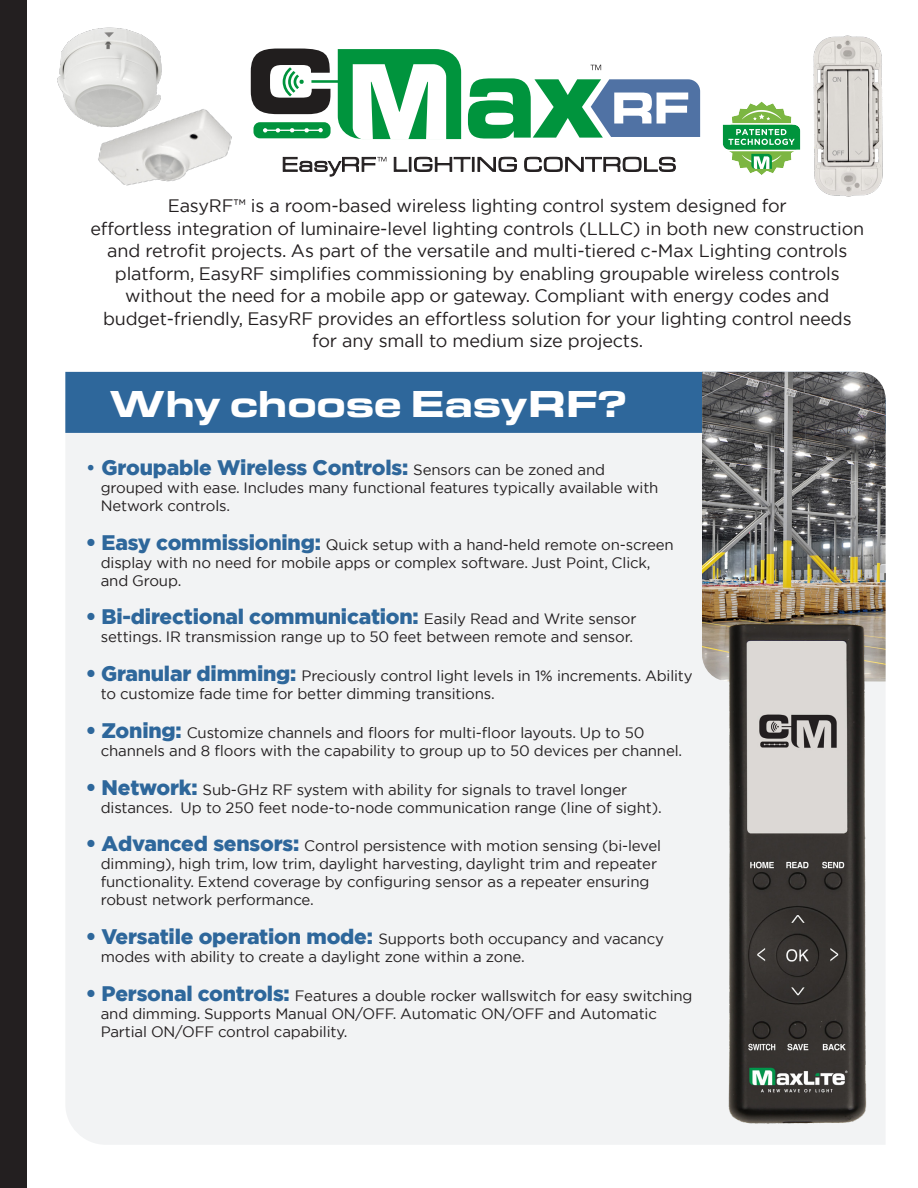
<style>
.page{position:relative;width:918px;height:1188px;background:#fff}
.page>*{position:absolute;margin:0;border:0;box-sizing:border-box;transform-origin:0 0}
.t1{font:900 39px "Eurostile Ext";letter-spacing:-.025em;color:#fff}
.t2{font:900 21px "Gotham";letter-spacing:-.01em;color:#2e679b}
.t3{font:18px/22.5px "Gotham";letter-spacing:-.01em;color:#231f20;text-align:center}
.t4{font:15px/18px "Gotham";letter-spacing:-.01em;color:#231f20}
.s1{font-weight:400}
.s2{font-weight:400;font-size:15px;color:#231f20}
.s3{font-weight:900;font-size:21px;color:#2e679b}
</style>
<div class="page">
<div style="left:66px;top:433px;width:819px;height:712px;background:#f2f3f4"></div>
<div style="left:65px;top:372px;width:637px;height:61px;background:#2e679b"></div>
<div style="left:0;top:0;width:27px;height:1188px;background:#231f20"></div>
<svg style="left:722px;top:101px;width:59px;height:74px"></svg>
<img style="left:98px;top:109px;width:134px;height:77px">
<svg style="left:338px;top:49px;width:123px;height:91px"></svg>
<hr style="left:311px;top:80px;width:36px;height:3px;background:#00943d">
<svg style="left:251px;top:49px;width:79px;height:65px"></svg>
<div style="left:254px;top:122px;width:77px;height:16px;background:#00943d;border-radius:6px"></div>
<hr style="left:264px;top:130px;width:57px;height:1px;background:#fff">
<svg style="left:263px;top:128px;width:4px;height:5px"></svg>
<svg style="left:318px;top:128px;width:5px;height:4px"></svg>
<svg style="left:290px;top:128px;width:5px;height:5px"></svg>
<svg style="left:304px;top:128px;width:5px;height:5px"></svg>
<svg style="left:276px;top:128px;width:4px;height:5px"></svg>
<svg style="left:468px;top:78px;width:232px;height:61px"></svg>
<svg style="left:591px;top:65px;width:10px;height:5px"></svg>
<svg style="left:283px;top:157px;width:103px;height:19px"></svg>
<svg style="left:394px;top:157px;width:123px;height:15px"></svg>
<svg style="left:524px;top:157px;width:152px;height:15px"></svg>
<img style="left:781px;top:35px;width:102px;height:162px">
<img style="left:57px;top:27px;width:107px;height:107px">
<img style="left:702px;top:372px;width:184px;height:309px">
<img style="left:708px;top:594px;width:178px;height:545px">
<p class="t3" style="left:168px;top:194px;width:621px">EasyRF™ is a room-based wireless lighting control system designed for</p>
<p class="t3" style="left:90px;top:217px;width:776px">effortless integration of luminaire-level lighting controls (LLLC) in both new construction and retrofit projects. As part of the versatile and multi-tiered c-Max Lighting controls platform, EasyRF simplifies commissioning by enabling groupable wireless controls without the need for a mobile app or gateway. Compliant with energy codes and budget-friendly, EasyRF provides an effortless solution for your lighting control needs for any small to medium size projects.</p>
<p class="t1" style="left:109px;top:374px;width:520px">Why choose EasyRF?</p>
<p class="t2" style="left:86px;top:453px;width:521px"><span class="s1">•</span> Groupable Wireless Controls: <span class="s2">Sensors can be zoned and</span></p>
<p class="t4" style="left:101px;top:478px;width:559px">grouped with ease. Includes many functional features typically available with<br>Network controls.</p>
<p class="t4" style="left:101px;top:535px;width:575px;text-indent:-15px"><span class="s3">• Easy commissioning:</span> Quick setup with a hand-held remote on-screen display with no need for mobile apps or complex software. Just Point, Click, and Group.</p>
<p class="t2" style="left:86px;top:603px;width:552px">• Bi-directional communication: <span class="s2">Easily Read and Write sensor</span></p>
<p class="t4" style="left:101px;top:628px;width:534px">settings. IR transmission range up to 50 feet between remote and sensor.</p>
<p class="t4" style="left:101px;top:666px;width:594px;text-indent:-15px"><span class="s3">• Granular dimming:</span> Preciously control light levels in 1% increments. Ability to customize fade time for better dimming transitions.</p>
<p class="t4" style="left:101px;top:723px;width:583px;text-indent:-15px"><span class="s3">• Zoning:</span> Customize channels and floors for multi-floor layouts. Up to 50 channels and 8 floors with the capability to group up to 50 devices per channel.</p>
<p class="t4" style="left:101px;top:780px;width:562px;text-indent:-15px"><span class="s3">• Network:</span> Sub-GHz RF system with ability for signals to travel longer distances. Up to 250 feet node-to-node communication range (line of sight).</p>
<p class="t4" style="left:101px;top:837px;width:562px;text-indent:-15px"><span class="s3">• Advanced sensors:</span> Control persistence with motion sensing (bi-level dimming), high trim, low trim, daylight harvesting, daylight trim and repeater functionality. Extend coverage by configuring sensor as a repeater ensuring robust network performance.</p>
<p class="t4" style="left:101px;top:929px;width:565px;text-indent:-15px"><span class="s3">• Versatile operation mode:</span> Supports both occupancy and vacancy modes with ability to create a daylight zone within a zone.</p>
<p class="t4" style="left:101px;top:986px;width:593px;text-indent:-15px"><span class="s3">• Personal controls:</span> Features a double rocker wallswitch for easy switching and dimming. Supports Manual ON/OFF. Automatic ON/OFF and Automatic<br>Partial ON/OFF control capability.</p>
</div>
